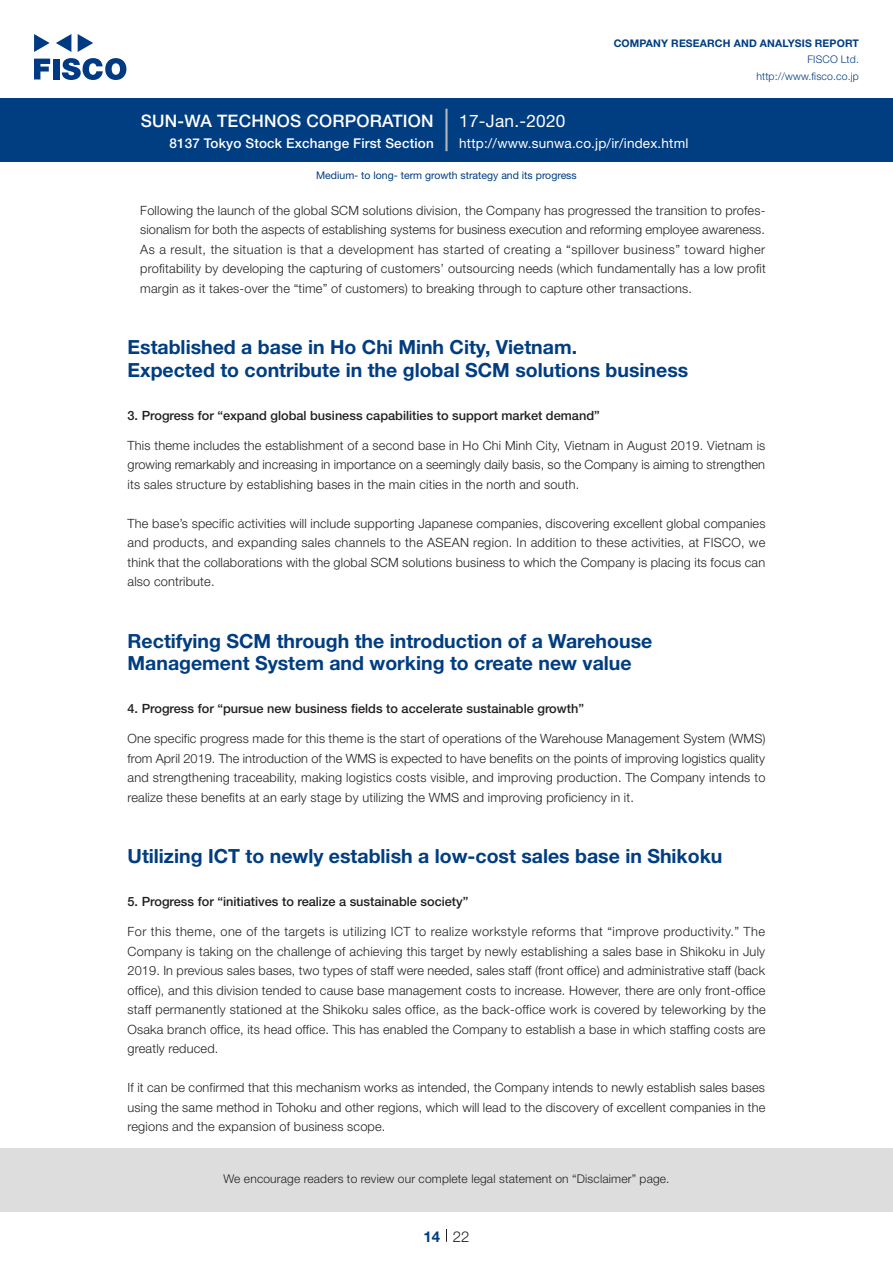
<style>
.page{position:relative;width:893px;height:1263px;background:#fff}
.page>*{position:absolute;margin:0;border:0;box-sizing:border-box;transform-origin:0 0}
.中タイトル_e{font:700 19.5px/22.5px "Helvetica Neue LT Std";color:#003d81}
.t1{font:500 17.25px "Helvetica Neue LT Std";letter-spacing:.015em;color:#fff}
.t2{font:17.25px "Helvetica Neue LT Std";letter-spacing:.015em;color:#fff}
.t3{font:300 15px "Helvetica Neue LT Std";color:#231f20}
.t4{font:700 15px "Helvetica Neue LT Std";color:#003d81}
.t5{font:13.5px "Helvetica Neue LT Std";letter-spacing:.015em;color:#fff}
.t6{font:500 13.5px "Helvetica Neue LT Std";letter-spacing:.015em;color:#fff}
.本文_e{font:300 12.75px/19.5px "Helvetica Neue LT Std";letter-spacing:.015em;color:#231f20;text-align:justify}
.本文3mm_e{font:300 12.75px/19.5px "Helvetica Neue LT Std";letter-spacing:.015em;color:#231f20;text-align:justify}
.小タイトル_e{font:500 12.75px "Helvetica Neue LT Std";color:#231f20}
.t7{font:300 12px "Helvetica Neue LT Std";letter-spacing:.015em;color:#231f20}
.ヘッダー_e{font:10.5px "Helvetica Neue LT Std";color:#003d81}
.t8{font:700 10.5px "Helvetica Neue LT Std";letter-spacing:.015em;color:#003d81}
.t9{font:300 10.5px/16.5px "Helvetica Neue LT Std";letter-spacing:.015em;color:#003d81;text-align:right}
</style>
<div class="page">
<div style="left:0;top:1148px;width:893px;height:64px;background:#ddd"></div>
<svg style="left:34px;top:59px;width:16px;height:20px"></svg>
<div style="left:53px;top:59px;width:6px;height:20px;background:#003a83"></div>
<svg style="left:62px;top:58px;width:64px;height:22px"></svg>
<svg style="left:34px;top:34px;width:16px;height:18px"></svg>
<svg style="left:78px;top:34px;width:15px;height:18px"></svg>
<svg style="left:56px;top:34px;width:15px;height:18px"></svg>
<div style="left:0;top:98px;width:893px;height:64px;background:#003d81"></div>
<hr style="left:445px;top:109px;width:3px;height:42px;background:#b5b5b6">
<svg style="left:446px;top:1229px;width:1px;height:13px"></svg>
<h2 class="t1" style="left:141px;top:110px;width:295px">SUN-WA TECHNOS CORPORATION</h2>
<p class="t6" style="left:169px;top:135px;width:266px">8137 Tokyo Stock Exchange First Section</p>
<h2 class="t2" style="left:459px;top:110px;width:108px">17-Jan.-2020</h2>
<p class="t8" style="left:614px;top:37px;width:247px">COMPANY RESEARCH AND ANALYSIS REPORT</p>
<p class="t9" style="left:756px;top:51px;width:104px">FISCO Ltd. http://www.fisco.co j p.</p>
<p class="t5" style="left:459px;top:135px;width:231px">http://www.sunwa.co j p. /i r/ index.html</p>
<p class="ヘッダー_e" style="left:316px;top:169px;width:262px">Medium to- long- term growth strategy and its progress</p>
<p class="本文3mm_e" style="left:140px;top:200px;width:627px">Following the launch of the global SCM solutions division, the Company has progressed the transition to profes-</p>
<p class="本文3mm_e" style="left:140px;top:239px;width:627px">As a result, the situation is that a development has started of creating a “spillover business” toward higher profitability by developing the capturing of customers’ outsourcing needs (which fundamentally has a low profit margin as it takes-over the “time” of customers) to breaking through to capture other transactions.</p>
<p class="本文3mm_e" style="left:140px;top:220px;width:626px">sionalism for both the aspects of establishing systems for business execution and reforming employee awareness.</p>
<p class="中タイトル_e" style="left:128px;top:336px;width:562px">Established a base in Ho Chi Minh City, Vietnam.<br>Expected to contribute in the global SCM solutions business</p>
<p class="小タイトル_e" style="left:128px;top:407px;width:474px">3. Progress for “expand global business capabilities to support market demand“</p>
<p class="本文_e" style="left:128px;top:435px;width:639px">This theme includes the establishment of a second base in Ho Chi Minh City, Vietnam in August 2019. Vietnam is growing remarkably and increasing in importance on a seemingly daily basis, so the Company is aiming to strengthen its sales structure by establishing bases in the main cities in the north and south.</p>
<p class="本文_e" style="left:128px;top:513px;width:639px">The base s’ specific activities will include supporting Japanese companies, discovering excellent global companies and products, and expanding sales channels to the ASEAN region In. addition to these activities, at FISCO, we think that the collaborations with the global SCM solutions business to which the Company is placing its focus can also contribute.</p>
<p class="中タイトル_e" style="left:128px;top:629px;width:526px">Rectifying SCM through the introduction of a Warehouse<br>Management System and working to create new value</p>
<p class="小タイトル_e" style="left:128px;top:701px;width:458px">4. Progress for “pursue new business fields to accelerate sustainable growth“</p>
<p class="本文_e" style="left:128px;top:729px;width:639px">One specific progress made for this theme is the start of operations of the Warehouse Management System (WMS( from April 2019. The introduction of the WMS is expected to have benefits on the points of improving logistics quality and strengthening traceability, making logistics costs visible, and improving production. The Company intends to realize these benefits at an early stage by utilizing the WMS and improving proficiency in .i t</p>
<p class="中タイトル_e" style="left:128px;top:845px;width:596px">Utilizing ICT to newly establish a low-cost sales base in Shikoku</p>
<p class="小タイトル_e" style="left:128px;top:894px;width:342px">5. Progress for “initiatives to realize a sustainable society“</p>
<p class="本文_e" style="left:128px;top:922px;width:640px">For this theme, one of the targets is utilizing ICT to realize workstyle reforms that “improve productivity.” The Company is taking on the challenge of achieving this target by newly establishing a sales base in Shikoku in July 2019. In previous sales bases, two types of staff were needed, sales staff (front office) and administrative staff (back office ,) and this division tended to cause base management costs to increase. However, there are only front-office staff permanently stationed at the Shikoku sales office, as the back-office work is covered by teleworking by the Osaka branch office, its head office. This has enabled the Company to establish a base in which staffing costs are greatly reduced.</p>
<p class="本文_e" style="left:128px;top:1078px;width:639px">itIf can be confirmed that this mechanism works as intended, the Company intends to newly establish sales bases using the same method in Tohoku and other regions, which will lead to the discovery of excellent companies in the regions and the expansion of business scope.</p>
<p class="t7" style="left:223px;top:1171px;width:448px">We encourage readers to review our complete legal statement on “Disclaimer” page.</p>
<p class="t4" style="left:423px;top:1227px;width:18px">14</p>
<p class="t3" style="left:453px;top:1227px;width:18px">22</p>
</div>
